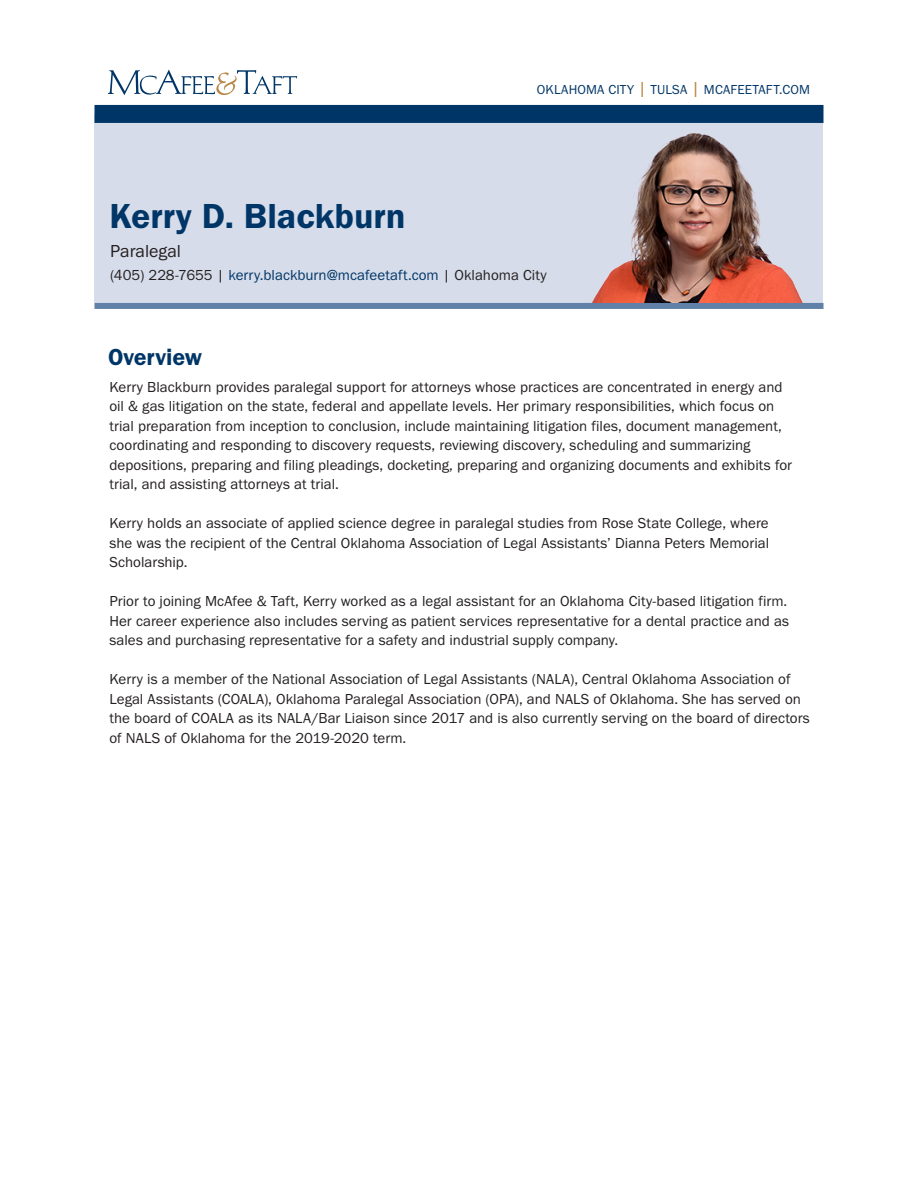
<style>
.page{position:relative;width:918px;height:1188px;background:#fff}
.page>*{position:absolute;margin:0;border:0;box-sizing:border-box;transform-origin:0 0}
.Name{font:36px "Franklin Gothic URW Dem";color:#003667}
.Section_Head{font:24px "Franklin Gothic URW Dem";letter-spacing:-.005em;color:#003667}
.t1{font:18px "Franklin Gothic URW Boo";color:#231f20}
.Body_text{font:15px/19.5px "Franklin Gothic URW Boo";color:#231f20}
.Contact_info{font:15px "Franklin Gothic URW Boo";color:#003667}
.t2{font:13.5px "Franklin Gothic URW Boo";letter-spacing:.01em;color:#003667}
.s1{font-size:18px;color:#b98747}
.s2{color:#231f20}
</style>
<div class="page">
<div style="left:94px;top:115px;width:730px;height:188px;background:#d6dce9"></div>
<svg style="left:108px;top:70px;width:189px;height:25px"></svg>
<div style="left:94px;top:105px;width:730px;height:18px;background:#003667"></div>
<div style="left:94px;top:303px;width:730px;height:6px;background:#6180a7"></div>
<img style="left:591px;top:123px;width:233px;height:180px">
<p class="t2" style="left:537px;top:81px;width:275px">OKLAHOMA CITY <span class="s1">|</span> TULSA <span class="s1">|</span> MCAFEETAFT.COM</p>
<p class="Name" style="left:110px;top:194px;width:298px">Kerry D. Blackburn</p>
<p class="t1" style="left:110px;top:240px;width:72px">Paralegal</p>
<p class="Contact_info" style="left:110px;top:265px;width:438px"><span class="s2">(405) 228-7655 |</span> kerry.blackburn@mcafeetaft.com <span class="s2">| Oklahoma City</span></p>
<p class="Section_Head" style="left:108px;top:343px;width:96px">Overview</p>
<p class="Body_text" style="left:110px;top:377px;width:684px">Kerry Blackburn provides paralegal support for attorneys whose practices are concentrated in energy and oil &amp; gas litigation on the state, federal and appellate levels. Her primary responsibilities, which focus on trial preparation from inception to conclusion, include maintaining litigation files, document management, coordinating and responding to discovery requests, reviewing discovery, scheduling and summarizing depositions, preparing and filing pleadings, docketing, preparing and organizing documents and exhibits for trial, and assisting attorneys at trial.</p>
<p class="Body_text" style="left:110px;top:513px;width:661px;text-align:justify">Kerry holds an associate of applied science degree in paralegal studies from Rose State College, where she was the recipient of the Central Oklahoma Association of Legal Assistants’ Dianna Peters Memorial Scholarship.</p>
<p class="Body_text" style="left:110px;top:591px;width:681px;text-align:justify">Prior to joining McAfee &amp; Taft, Kerry worked as a legal assistant for an Oklahoma City-based litigation firm.<br>Her career experience also includes serving as patient services representative for a dental practice and as sales and purchasing representative for a safety and industrial supply company.</p>
<p class="Body_text" style="left:110px;top:669px;width:702px">Kerry is a member of the National Association of Legal Assistants (NALA), Central Oklahoma Association of Legal Assistants (COALA), Oklahoma Paralegal Association (OPA), and NALS of Oklahoma. She has served on the board of COALA as its NALA/Bar Liaison since 2017 and is also currently serving on the board of directors of NALS of Oklahoma for the 2019-2020 term.</p>
</div>
